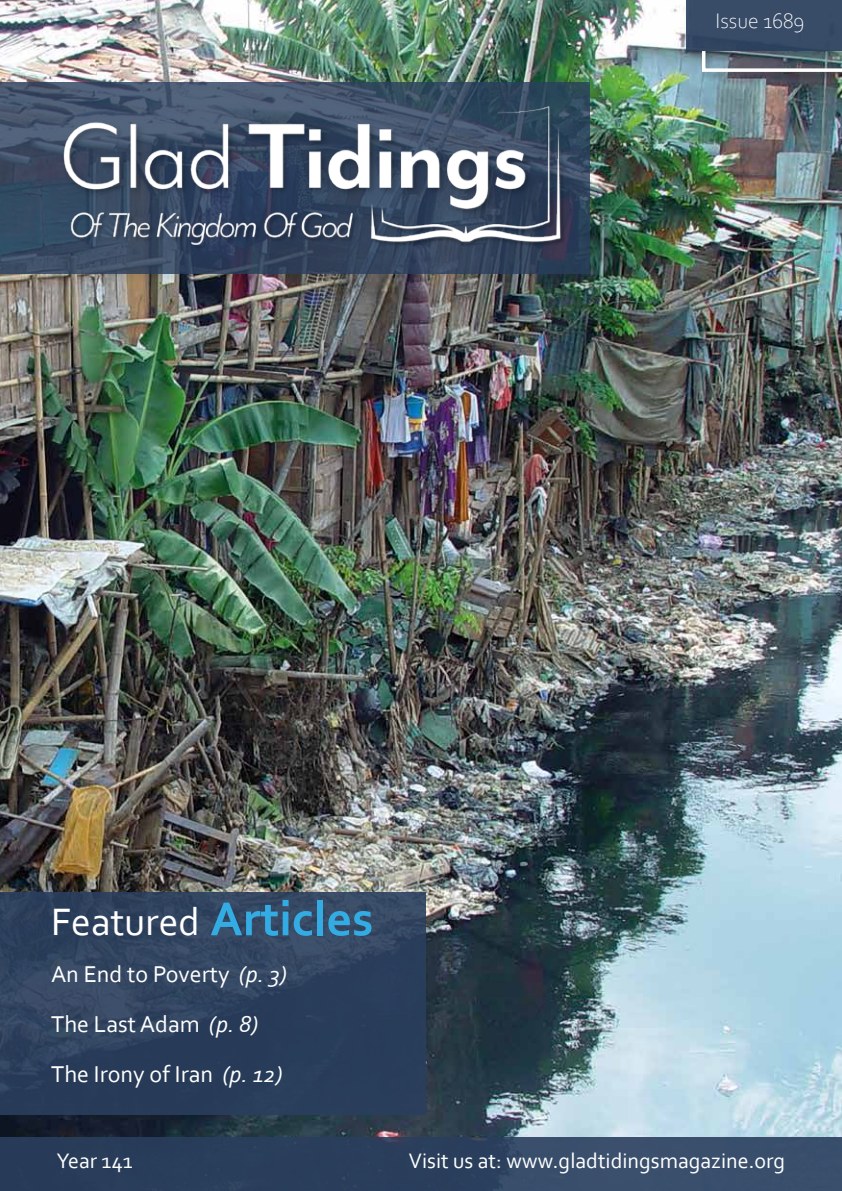
<style>
.page{position:relative;width:842px;height:1191px;background:#fff}
.page>*{position:absolute;margin:0;border:0;box-sizing:border-box;transform-origin:0 0}
.t1{font:40px "Corbel";color:#fff}
.t2{font:24px/49.8px "Corbel";color:#fff}
.t3{font:22px "Corbel";color:#fff}
.t4{font:300 22px "Corbel";color:#fff}
.s1{font-weight:700;font-size:50px;color:#33ace3}
.s2{font-style:italic}
</style>
<div class="page">
<img style="left:0;top:0;width:842px;height:1137px">
<div style="left:684px;top:0;width:158px;height:82px;background:#000;opacity:.3"></div>
<div style="left:687px;top:0;width:155px;height:51px;background:#384b67"></div>
<svg style="left:700px;top:48px;width:142px;height:26px"></svg>
<div style="left:0;top:891px;width:425px;height:223px;background:linear-gradient(to bottom,#354762,#273b59)"></div>
<div style="left:0;top:1137px;width:842px;height:54px;background:linear-gradient(to right,#243755,#3c516f)"></div>
<svg style="left:0;top:82px;width:590px;height:192px;background:#394b63"></svg>
<img style="left:60px;top:97px;width:510px;height:153px">
<p class="t4" style="left:715px;top:6px;width:90px">Issue 1689</p>
<h1 class="t1" style="left:51px;top:897px;width:324px">Featured <span class="s1">Articles</span></h1>
<p class="t2" style="left:51px;top:948px;width:237px">An End to Poverty <span class="s2">(p. 3)<br></span>The Last Adam <span class="s2">(p. 8)<br></span>The Irony of Iran <span class="s2">(p. 12)</span></p>
<p class="t3" style="left:57px;top:1147px;width:77px">Year 141</p>
<p class="t3" style="left:409px;top:1147px;width:378px">Visit us at: www.gladtidingsmagazine.org</p>
</div>
